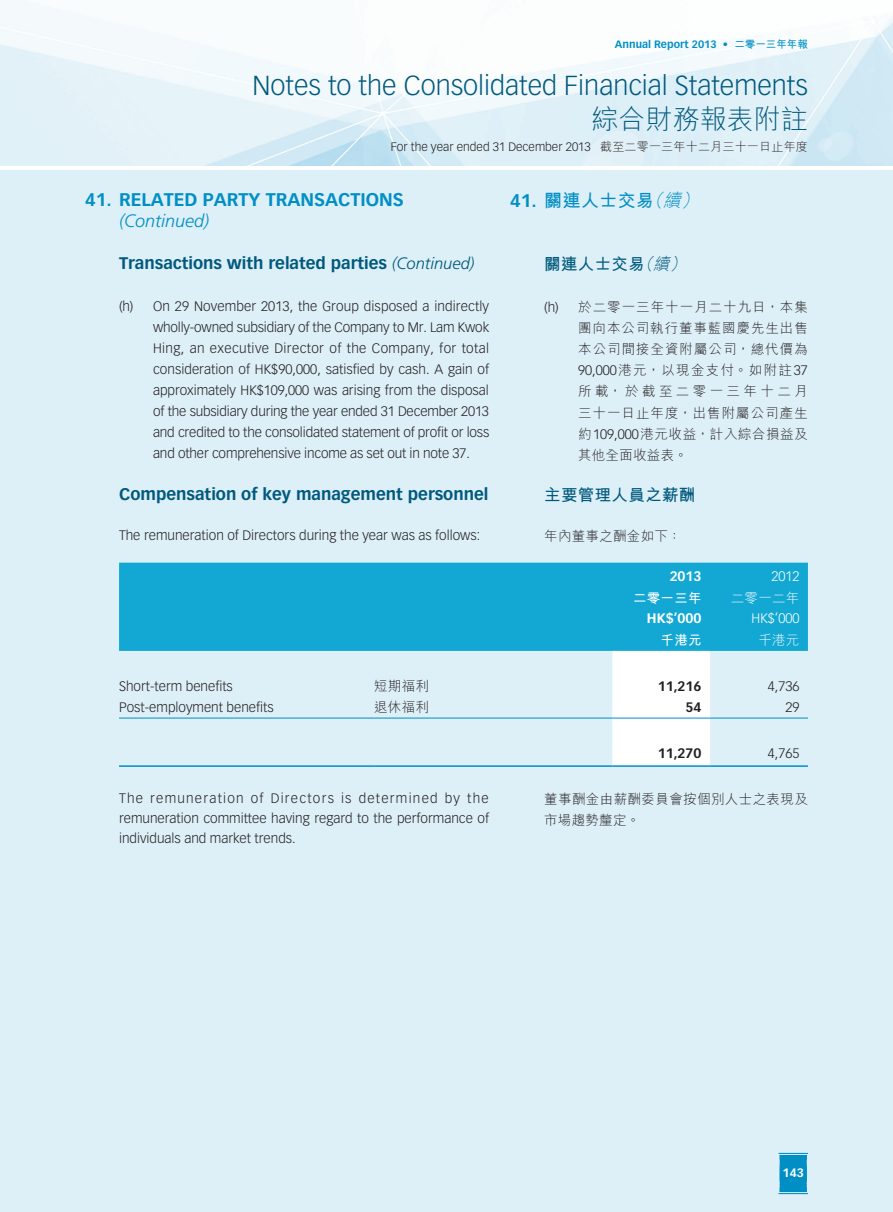
<style>
.page{position:relative;width:893px;height:1212px;background:#fff}
.page>*{position:absolute;margin:0;border:0;box-sizing:border-box;transform-origin:0 0}
.t1{font:300 27px "Vectora LT Std";color:#00597d}
.t2{font:300 27px "M Hei HK";color:#00597d}
.t3{font:700 18px "Vectora LT Std";color:#008fc5}
.t4{font:700 18px "M Hei HK";letter-spacing:.02em;color:#008fc5}
.t5{font:italic 300 18px "Frutiger LT Std";color:#008fc5}
.t6{font:700 16.5px "Vectora LT Std";color:#00597d}
.t7{font:700 16.5px "M Hei HK";letter-spacing:.02em;color:#00597d}
.t8{font:300 13.5px/21px "Vectora LT Std";color:#231f20;text-align:justify}
.t9{font:300 13.5px/21px "M Hei HK";letter-spacing:.03em;color:#231f20;text-align:justify}
.t10{font:700 13.5px "Vectora LT Std";color:#231f20}
.t11{font:700 13.5px "Vectora LT Std";color:#fff}
.t12{font:300 13.5px "Vectora LT Std";color:#fff}
.t13{font:700 13.5px "M Hei HK";letter-spacing:.02em;color:#fff}
.t14{font:300 13.5px "M Hei HK";letter-spacing:.02em;color:#fff}
.t15{font:300 12px "Vectora LT Std";color:#231f20}
.t16{font:700 12px "Vectora LT Std";color:#fff}
.t17{font:700 10.5px "Vectora LT Std";color:#008fc5}
.s1{font-family:"M Hei HK"}
.s2{font-family:"Frutiger LT Std";font-weight:300;font-style:italic}
.s3{font-family:"Vectora LT Std"}
.s4{font-weight:300;font-style:italic}
</style>
<div class="page">
<img style="left:0;top:0;width:893px;height:166px">
<div style="left:0;top:170px;width:893px;height:1042px;background:#ddeff7"></div>
<svg style="left:779px;top:1155px;width:28px;height:37px"></svg>
<hr style="left:778px;top:1193px;width:30px;height:1px;background:#008fc5">
<hr style="left:778px;top:1153px;width:30px;height:1px;background:#008fc5">
<div style="left:119px;top:563px;width:689px;height:88px;background:#13a8d4"></div>
<div style="left:612px;top:651px;width:98px;height:114px;background:#fff"></div>
<hr style="left:119px;top:718px;width:255px;height:1px;background:#008fc5">
<hr style="left:374px;top:718px;width:238px;height:1px;background:#008fc5">
<hr style="left:612px;top:718px;width:98px;height:1px;background:#008fc5">
<hr style="left:710px;top:718px;width:98px;height:1px;background:#008fc5">
<hr style="left:119px;top:765px;width:255px;height:2px;background:#008fc5">
<hr style="left:374px;top:765px;width:238px;height:2px;background:#008fc5">
<hr style="left:612px;top:765px;width:98px;height:2px;background:#008fc5">
<hr style="left:710px;top:765px;width:98px;height:2px;background:#008fc5">
<p class="t17" style="left:615px;top:38px;width:195px">Annual Report 2013 • <span class="s1">二零一三年年報</span></p>
<h1 class="t1" style="left:253px;top:70px;width:557px">Notes to the Consolidated Financial Statements</h1>
<h1 class="t2" style="left:592px;top:106px;width:217px">綜合財務報表附註</h1>
<p class="t15" style="left:391px;top:140px;width:418px">For the year ended 31 December 2013 <span class="s1">截至二零一三年十二月三十一日止年度</span></p>
<h2 class="t3" style="left:85px;top:189px;width:320px">41. RELATED PARTY TRANSACTIONS</h2>
<h2 class="t5" style="left:119px;top:211px;width:92px">(Continued)</h2>
<p class="t6" style="left:119px;top:253px;width:357px">Transactions with related parties <span class="s2">(Continued)</span></p>
<p class="t8" style="left:153px;top:296px;width:338px;text-indent:-34px">(h) On 29 November 2013, the Group disposed a indirectly wholly-owned subsidiary of the Company to Mr. Lam Kwok Hing, an executive Director of the Company, for total consideration of HK$90,000, satisfied by cash. A gain of approximately HK$109,000 was arising from the disposal of the subsidiary during the year ended 31 December 2013 and credited to the consolidated statement of profit or loss and other comprehensive income as set out in note 37.</p>
<p class="t6" style="left:119px;top:484px;width:371px">Compensation of key management personnel</p>
<p class="t8" style="left:119px;top:525px;width:363px">The remuneration of Directors during the year was as follows:</p>
<h2 class="t4" style="left:510px;top:188px;width:194px"><span class="s3">41.</span> 關連人士交易<span class="s4">（續）</span></h2>
<p class="t7" style="left:544px;top:252px;width:147px">關連人士交易<span class="s4">（續）</span></p>
<p class="t9" style="left:578px;top:297px;width:231px;text-indent:-34px"><span class="s3">(h)</span> 於二零一三年十一月二十九日，本集團向本公司執行董事藍國慶先生出售本公司間接全資附屬公司，總代價為<span class="s3">90,000</span>港元，以現金支付。如附註<span class="s3">37</span>所載，於截至二零一三年十二月三十一日止年度，出售附屬公司產生約<span class="s3">109,000</span>港元收益，計入綜合損益及其他全面收益表。</p>
<p class="t7" style="left:544px;top:483px;width:153px">主要管理人員之薪酬</p>
<p class="t9" style="left:544px;top:526px;width:139px">年內董事之酬金如下：</p>
<p class="t11" style="left:670px;top:568px;width:33px">2013</p>
<p class="t12" style="left:771px;top:569px;width:30px">2012</p>
<p class="t13" style="left:633px;top:588px;width:70px">二零一三年</p>
<p class="t14" style="left:731px;top:591px;width:70px">二零一二年</p>
<p class="t11" style="left:647px;top:610px;width:56px">HK$’000</p>
<p class="t12" style="left:752px;top:611px;width:49px">HK$’000</p>
<p class="t13" style="left:661px;top:630px;width:43px">千港元</p>
<p class="t14" style="left:758px;top:633px;width:43px">千港元</p>
<p class="t8" style="left:119px;top:675px;width:115px">Short-term benefits</p>
<p class="t9" style="left:374px;top:675px;width:56px">短期福利</p>
<p class="t10" style="left:658px;top:678px;width:45px">11,216</p>
<p class="t8" style="left:768px;top:675px;width:33px">4,736</p>
<p class="t8" style="left:119px;top:696px;width:156px">Post-employment benefits</p>
<p class="t9" style="left:374px;top:696px;width:56px">退休福利</p>
<p class="t10" style="left:686px;top:699px;width:17px">54</p>
<p class="t8" style="left:785px;top:696px;width:16px">29</p>
<p class="t10" style="left:658px;top:745px;width:45px">11,270</p>
<p class="t8" style="left:768px;top:743px;width:33px">4,765</p>
<p class="t8" style="left:119px;top:788px;width:371px;line-height:20.2px">The remuneration of Directors is determined by the remuneration committee having regard to the performance of individuals and market trends.</p>
<p class="t9" style="left:544px;top:788px;width:265px">董事酬金由薪酬委員會按個別人士之表現及市場趨勢釐定。</p>
<p class="t16" style="left:782px;top:1166px;width:23px">143</p>
</div>
